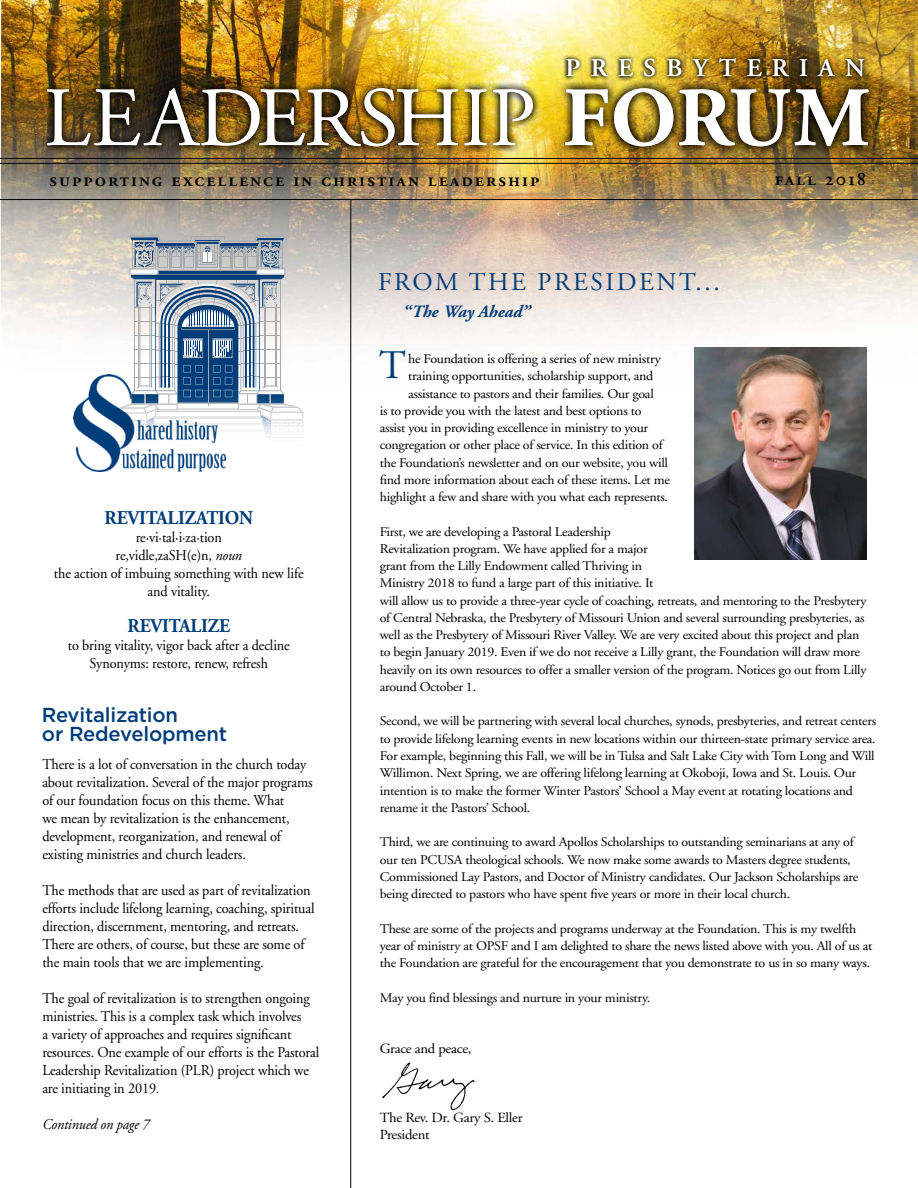
<style>
.page{position:relative;width:918px;height:1188px;background:#fff}
.page>*{position:absolute;margin:0;border:0;box-sizing:border-box;transform-origin:0 0}
.t1{font:84px "Adobe Garamond";color:#fff}
.t2{font:40.5px "Adobe Garamond";color:#003d79}
.t3{font:25.5px "Adobe Garamond";letter-spacing:.1em;color:#003d79}
.t4{font:600 25.5px "Adobe Garamond";letter-spacing:.41em;color:#fff}
.t5{font:500 20.25px/19.5px "Gotham";letter-spacing:-.01em;color:#003d79}
.t6{font:19.5px "Adobe Garamond Semibold SC";letter-spacing:.1em;color:#000}
.t7{font:700 19.5px "Adobe Garamond";letter-spacing:-.01em;color:#003d79;scale:.95 1}
.t8{font:italic 700 17.25px "Adobe Garamond";color:#003d79}
.t9{font:15px/18px "Adobe Garamond";letter-spacing:-.01em;color:#000;scale:.95 1}
.t10{font:italic 15px "Adobe Garamond";letter-spacing:-.01em;color:#000;scale:.95 1}
.t11{font:13.95px/17.2px "Adobe Garamond";letter-spacing:-.02em;color:#000;scale:1.05 1}
.t12{font:13.2px/17.2px "Adobe Garamond";letter-spacing:-.02em;color:#000;scale:1.05 1}
.s1{font-weight:700}
.s2{font-style:italic}
</style>
<div class="page">
<img style="left:0;top:0;width:918px;height:410px">
<hr style="left:350px;top:200px;width:1px;height:988px;background:#000">
<hr style="left:0;top:163px;width:918px;height:1px;background:#000">
<hr style="left:0;top:158px;width:918px;height:1px;background:#000">
<hr style="left:0;top:199px;width:918px;height:1px;background:#000">
<img style="left:382px;top:1062px;width:94px;height:49px">
<img style="left:40px;top:80px;width:501px;height:74px">
<img style="left:556px;top:79px;width:322px;height:77px">
<img style="left:562px;top:54px;width:306px;height:27px">
<img style="left:694px;top:348px;width:173px;height:211px">
<img style="left:225px;top:391px;width:89px;height:65px">
<svg style="left:114px;top:235px;width:190px;height:206px"></svg>
<img style="left:73px;top:374px;width:152px;height:97px">
<h3 class="t4" style="left:565px;top:54px;width:301px">PRESBYTERIAN</h3>
<h1 class="t1" style="left:44px;top:74px;width:828px">LEADERSHIP <span class="s1">FORUM</span></h1>
<h3 class="t6" style="left:49px;top:169px;width:492px">supporting excellence in christian leadership</h3>
<h3 class="t6" style="left:775px;top:168px;width:93px">fall 2018</h3>
<h3 class="t3" style="left:378px;top:268px;width:343px">FROM THE PRESIDENT...</h3>
<h3 class="t7" style="left:105px;top:507px;width:158px">REVITALIZATION</h3>
<p class="t9" style="left:54px;top:529px;width:264px;text-align:center">re·vi·tal·i·za·tion<br>re,vidle,zaSH(e)n, <span class="s2">noun<br></span>the action of imbuing something with new life and vitality.</p>
<h3 class="t7" style="left:128px;top:615px;width:109px">REVITALIZE</h3>
<p class="t9" style="left:68px;top:637px;width:235px;text-align:center">to bring vitality, vigor back after a decline<br>Synonyms: restore, renew, refresh</p>
<h3 class="t5" style="left:42px;top:705px;width:187px">Revitalization<br>or Redevelopment</h3>
<p class="t9" style="left:42px;top:755px;width:286px">There is a lot of conversation in the church today about revitalization. Several of the major programs of our foundation focus on this theme. What<br>we mean by revitalization is the enhancement, development, reorganization, and renewal of existing ministries and church leaders.</p>
<p class="t9" style="left:42px;top:881px;width:288px">The methods that are used as part of revitalization efforts include lifelong learning, coaching, spiritual direction, discernment, mentoring, and retreats.<br>There are others, of course, but these are some of the main tools that we are implementing.</p>
<p class="t9" style="left:42px;top:989px;width:293px">The goal of revitalization is to strengthen ongoing ministries. This is a complex task which involves<br>a variety of approaches and requires significant resources. One example of our efforts is the Pastoral Leadership Revitalization (PLR) project which we are initiating in 2019.</p>
<p class="t10" style="left:42px;top:1116px;width:114px">Continued on page 7</p>
<h3 class="t8" style="left:403px;top:303px;width:129px">“The Way Ahead”</h3>
<h2 class="t2" style="left:379px;top:344px;width:28px">T</h2>
<p class="t12" style="left:408px;top:351px;width:242px">he Foundation is offering a series of new ministry</p>
<p class="t12" style="left:408px;top:368px;width:235px">training opportunities, scholarship support, and</p>
<p class="t12" style="left:408px;top:385px;width:235px">assistance to pastors and their families. Our goal</p>
<p class="t12" style="left:380px;top:402px;width:251px">is to provide you with the latest and best options to</p>
<p class="t12" style="left:380px;top:420px;width:257px">assist you in providing excellence in ministry to your</p>
<p class="t12" style="left:380px;top:437px;width:271px">congregation or other place of service. In this edition of</p>
<p class="t12" style="left:380px;top:454px;width:276px">the Foundation’s newsletter and on our website, you will</p>
<p class="t12" style="left:380px;top:471px;width:278px">find more information about each of these items. Let me</p>
<p class="t12" style="left:380px;top:489px;width:276px">highlight a few and share with you what each represents.</p>
<p class="t12" style="left:380px;top:523px;width:465px">First, we are developing a Pastoral Leadership<br>Revitalization program. We have applied for a major<br>grant from the Lilly Endowment called Thriving in<br>Ministry 2018 to fund a large part of this initiative. It<br>will allow us to provide a three-year cycle of coaching, retreats, and mentoring to the Presbytery of Central Nebraska, the Presbytery of Missouri Union and several surrounding presbyteries, as well as the Presbytery of Missouri River Valley. We are very excited about this project and plan to begin January 2019. Even if we do not receive a Lilly grant, the Foundation will draw more heavily on its own resources to offer a smaller version of the program. Notices go out from Lilly around October 1.</p>
<p class="t12" style="left:380px;top:713px;width:474px">Second, we will be partnering with several local churches, synods, presbyteries, and retreat centers to provide lifelong learning events in new locations within our thirteen-state primary service area.<br>For example, beginning this Fall, we will be in Tulsa and Salt Lake City with Tom Long and Will Willimon. Next Spring, we are offering lifelong learning at Okoboji, Iowa and St. Louis. Our intention is to make the former Winter Pastors’ School a May event at rotating locations and rename it the Pastors’ School.</p>
<p class="t12" style="left:380px;top:834px;width:457px">Third, we are continuing to award Apollos Scholarships to outstanding seminarians at any of our ten PCUSA theological schools. We now make some awards to Masters degree students, Commissioned Lay Pastors, and Doctor of Ministry candidates. Our Jackson Scholarships are being directed to pastors who have spent five years or more in their local church.</p>
<p class="t12" style="left:380px;top:920px;width:471px">These are some of the projects and programs underway at the Foundation. This is my twelfth year of ministry at OPSF and I am delighted to share the news listed above with you. All of us at the Foundation are grateful for the encouragement that you demonstrate to us in so many ways.</p>
<p class="t12" style="left:380px;top:989px;width:259px">May you find blessings and nurture in your ministry.</p>
<p class="t11" style="left:380px;top:1040px;width:89px">Grace and peace,</p>
<p class="t11" style="left:380px;top:1109px;width:137px">The Rev. Dr. Gary S. Eller<br>President</p>
</div>
